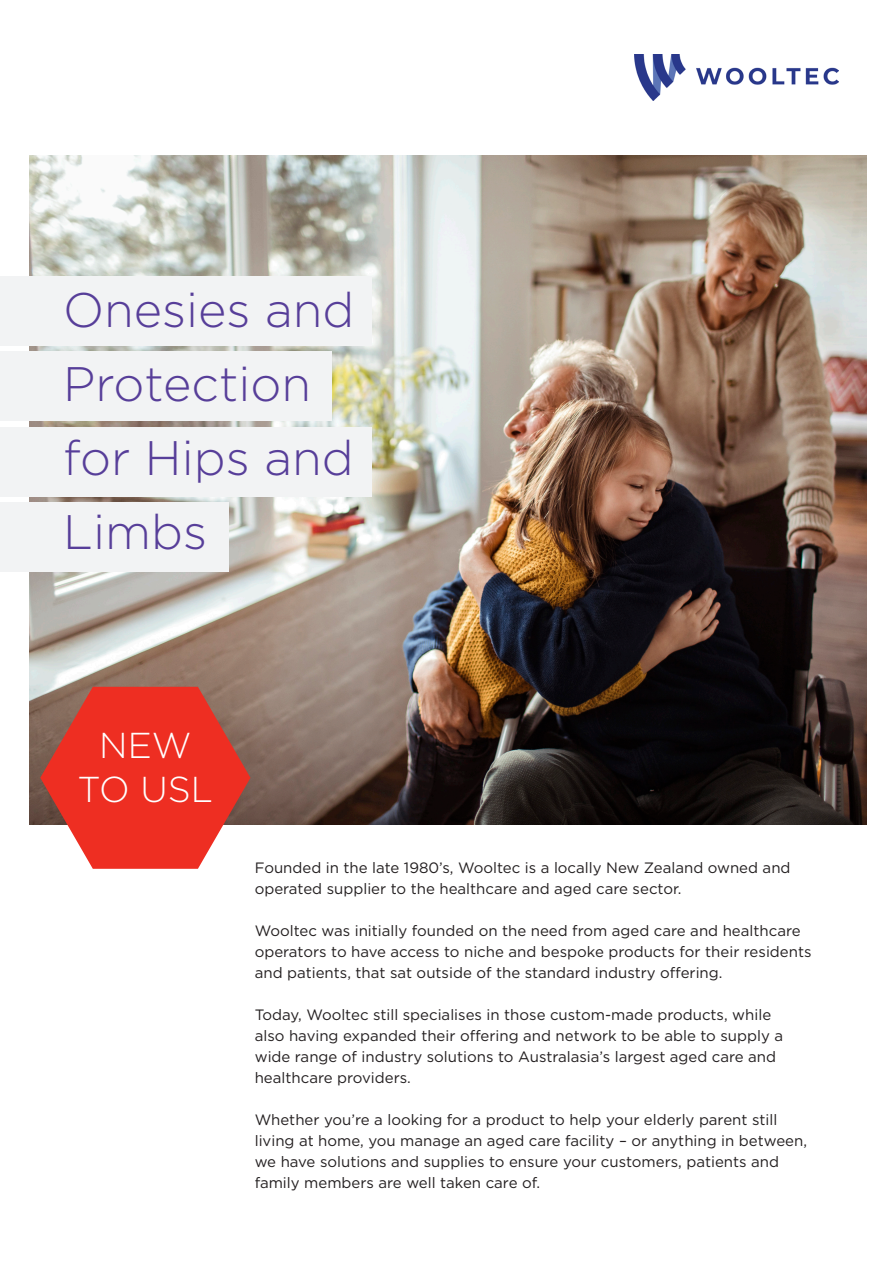
<style>
.page{position:relative;width:893px;height:1263px;background:#fff}
.page>*{position:absolute;margin:0;border:0;box-sizing:border-box;transform-origin:0 0}
.t1{font:300 48.45px/73.9px "Gotham";color:#573e99}
.t2{font:300 36px/43.2px "Gotham";color:#fff;text-align:center}
.body_copy{font:15px/21px "Gotham";color:#231f20}
</style>
<div class="page">
<img style="left:30px;top:155px;width:836px;height:670px">
<img style="left:635px;top:54px;width:204px;height:46px">
<div style="left:0;top:276px;width:371px;height:70px;background:#f2f3f4"></div>
<div style="left:0;top:352px;width:332px;height:69px;background:#f2f3f4"></div>
<div style="left:0;top:427px;width:371px;height:69px;background:#f2f3f4"></div>
<div style="left:0;top:502px;width:228px;height:70px;background:#f2f3f4"></div>
<svg style="left:40px;top:687px;width:210px;height:182px;background:#de4a3f"></svg>
<p class="t1" style="left:63px;top:272px;width:293px">Onesies and<br>Protection for Hips and<br>Limbs</p>
<p class="t2" style="left:78px;top:723px;width:137px">NEW<br>TO USL</p>
<p class="body_copy" style="left:255px;top:857px;width:537px">Founded in the late 1980’s, Wooltec is a locally New Zealand owned and operated supplier to the healthcare and aged care sector.</p>
<p class="body_copy" style="left:255px;top:920px;width:558px">Wooltec was initially founded on the need from aged care and healthcare operators to have access to niche and bespoke products for their residents and patients, that sat outside of the standard industry offering.</p>
<p class="body_copy" style="left:255px;top:1004px;width:530px">Today, Wooltec still specialises in those custom-made products, while also having expanded their offering and network to be able to supply a wide range of industry solutions to Australasia’s largest aged care and healthcare providers.</p>
<p class="body_copy" style="left:255px;top:1109px;width:554px">Whether you’re a looking for a product to help your elderly parent still living at home, you manage an aged care facility – or anything in between, we have solutions and supplies to ensure your customers, patients and family members are well taken care of.</p>
</div>
